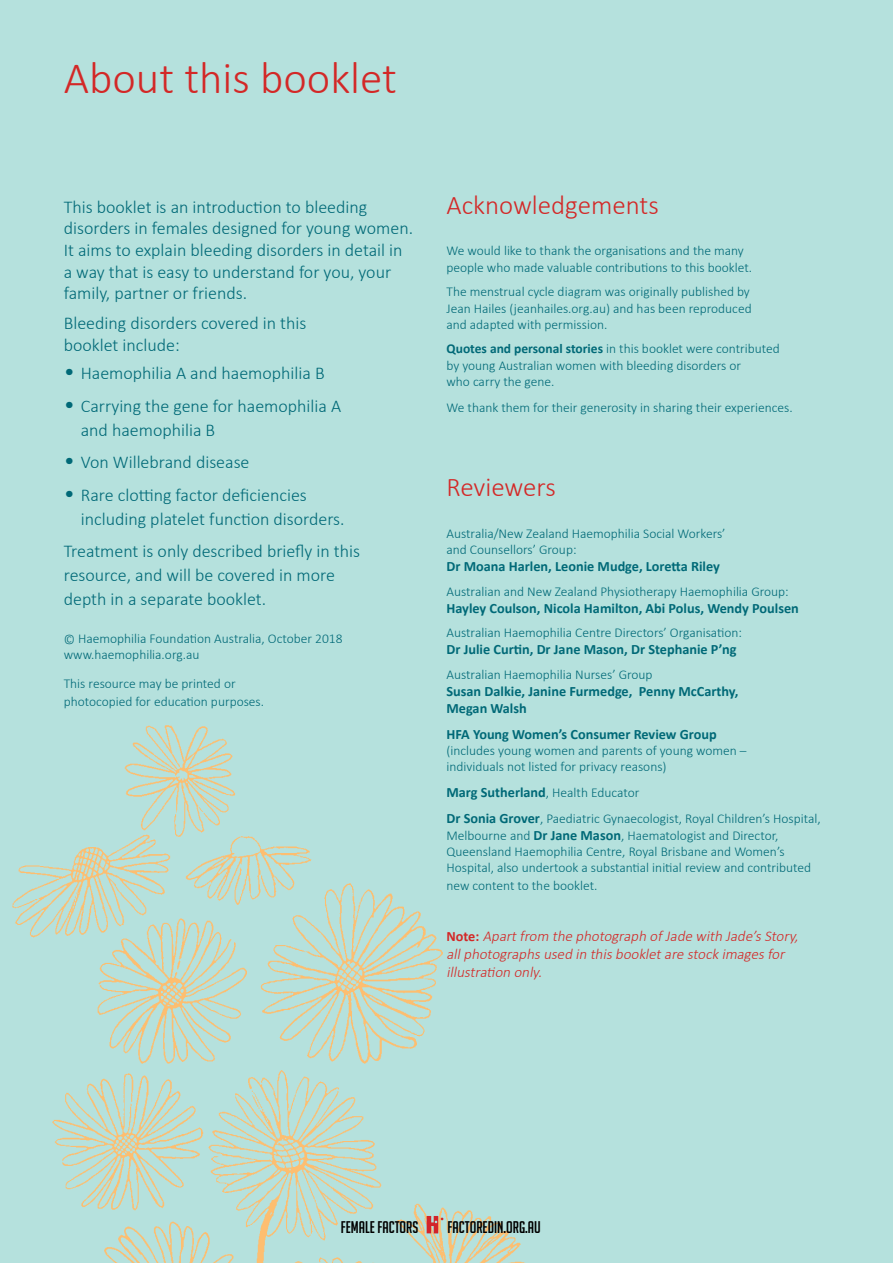
<style>
.page{position:relative;width:893px;height:1263px;background:#b5e1dd}
.page>*{position:absolute;margin:0;border:0;box-sizing:border-box;transform-origin:0 0}
.t1{font:300 45px "Calibri";color:#d32827}
.t2{font:300 27px "Calibri";color:#d32827}
.t3{font:300 18px/21.6px "Calibri";color:#006977}
.t4{font:16.5px "Big Noodle Titling";color:#000}
.t5{font:italic 300 15px/18px "Calibri";color:#d32827}
.t6{font:700 14.25px/17.1px "Calibri";color:#006977}
.t7{font:300 13.5px/16.2px "Calibri";color:#006977}
.s1{font-size:22.5px}
.s2{font-weight:700}
.s3{font-weight:700;font-size:14.25px}
.s4{font-weight:700;font-style:normal;font-size:14.25px}
</style>
<div class="page">
<img style="left:12px;top:725px;width:513px;height:538px">
<svg style="left:427px;top:1216px;width:16px;height:17px"></svg>
<h1 class="t1" style="left:64px;top:50px;width:335px">About this booklet</h1>
<h3 class="t3" style="left:64px;top:195px;width:351px">This booklet is an introduction to bleeding disorders in females designed for young women.<br>It aims to explain bleeding disorders in detail in a way that is easy to understand for you, your family, partner or friends.</h3>
<h3 class="t3" style="left:64px;top:312px;width:244px">Bleeding disorders covered in this booklet include:</h3>
<h3 class="t3" style="left:64px;top:361px;width:262px"><span class="s1">•</span> Haemophilia A and haemophilia B</h3>
<h3 class="t3" style="left:81px;top:393px;width:262px;line-height:24px;text-indent:-17px"><span class="s1">•</span> Carrying the gene for haemophilia A and haemophilia B</h3>
<h3 class="t3" style="left:64px;top:450px;width:187px"><span class="s1">•</span> Von Willebrand disease</h3>
<h3 class="t3" style="left:81px;top:482px;width:265px;line-height:24px;text-indent:-17px"><span class="s1">•</span> Rare clotting factor deficiencies including platelet function disorders.</h3>
<h3 class="t3" style="left:64px;top:538px;width:298px;line-height:24px">Treatment is only described briefly in this resource, and will be covered in more depth in a separate booklet.</h3>
<p class="t7" style="left:64px;top:630px;width:280px">© Haemophilia Foundation Australia, October 2018 www.haemophilia.org.au</p>
<p class="t7" style="left:64px;top:674px;width:202px;line-height:18px">This resource may be printed or photocopied for education purposes.</p>
<h2 class="t2" style="left:446px;top:188px;width:214px">Acknowledgements</h2>
<p class="t7" style="left:446px;top:242px;width:307px">We would like to thank the organisations and the many people who made valuable contributions to this booklet.</p>
<p class="t7" style="left:446px;top:283px;width:307px">The menstrual cycle diagram was originally published by<br>Jean Hailes (jeanhailes.org.au) and has been reproduced and adapted with permission.</p>
<p class="t7" style="left:446px;top:340px;width:335px"><span class="s2">Quotes and personal stories</span> in this booklet were contributed by young Australian women with bleeding disorders or<br>who carry the gene.</p>
<p class="t7" style="left:446px;top:399px;width:348px">We thank them for their generosity in sharing their experiences.</p>
<h2 class="t2" style="left:446px;top:470px;width:111px">Reviewers</h2>
<p class="t7" style="left:446px;top:524px;width:281px">Australia/New Zealand Haemophilia Social Workers’ and Counsellors’ Group:</p>
<p class="t6" style="left:446px;top:557px;width:275px">Dr Moana Harlen, Leonie Mudge, Loretta Riley</p>
<p class="t7" style="left:446px;top:582px;width:344px">Australian and New Zealand Physiotherapy Haemophilia Group:</p>
<p class="t6" style="left:446px;top:599px;width:354px">Hayley Coulson, Nicola Hamilton, Abi Polus, Wendy Poulsen</p>
<p class="t7" style="left:446px;top:624px;width:297px">Australian Haemophilia Centre Directors’ Organisation:</p>
<p class="t6" style="left:446px;top:641px;width:292px">Dr Julie Curtin, Dr Jane Mason, Dr Stephanie P’ng</p>
<p class="t7" style="left:446px;top:666px;width:208px">Australian Haemophilia Nurses’ Group</p>
<p class="t6" style="left:446px;top:683px;width:293px">Susan Dalkie, Janine Furmedge, Penny McCarthy,<br>Megan Walsh</p>
<p class="t6" style="left:446px;top:726px;width:272px">HFA Young Women’s Consumer Review Group</p>
<p class="t7" style="left:446px;top:742px;width:302px">(includes young women and parents of young women – individuals not listed for privacy reasons)</p>
<p class="t7" style="left:446px;top:779px;width:376px;line-height:25.7px"><span class="s3">Marg Sutherland</span>, Health Educator<br><span class="s3">Dr Sonia Grover</span>, Paediatric Gynaecologist, Royal Children’s Hospital,</p>
<p class="t7" style="left:446px;top:826px;width:366px">Melbourne and <span class="s3">Dr Jane Mason</span>, Haematologist and Director,<br>Queensland Haemophilia Centre, Royal Brisbane and Women’s<br>Hospital, also undertook a substantial initial review and contributed</p>
<p class="t7" style="left:446px;top:877px;width:152px">new content to the booklet.</p>
<p class="t5" style="left:446px;top:926px;width:356px"><span class="s4">N o t e :</span> Apartfrom the photograph ofJade with Jade’s Story, allphotographs used in this bookletare stock images for illustration only.</p>
<p class="t4" style="left:341px;top:1218px;width:79px">FEMALE FACTORS</p>
<p class="t4" style="left:447px;top:1218px;width:95px">FACTOREDIN.ORG.AU</p>
</div>
